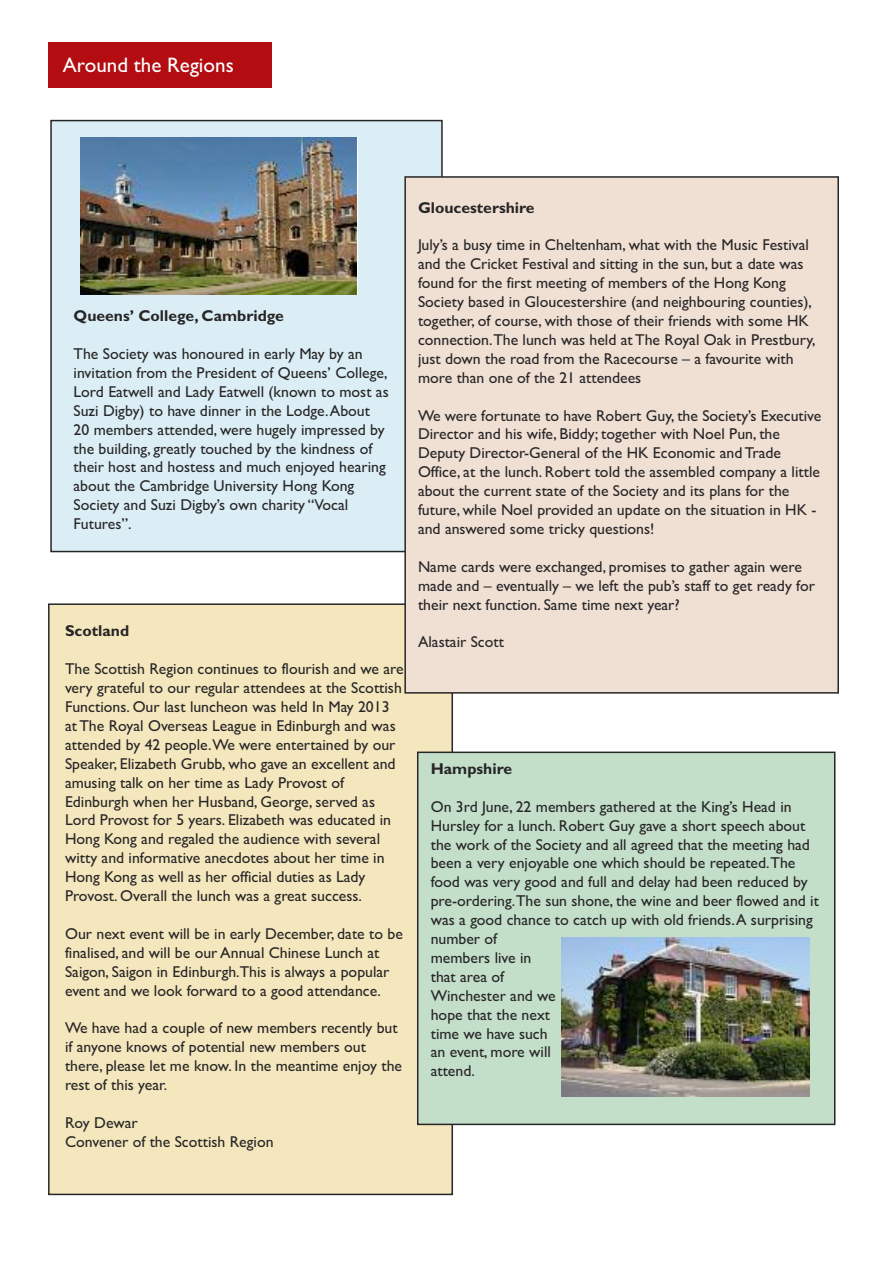
<style>
.page{position:relative;width:893px;height:1263px;background:#fff}
.page>*{position:absolute;margin:0;border:0;box-sizing:border-box;transform-origin:0 0}
.t1{font:21px "Gill Sans";color:#fff}
.t2{font:15.75px/18.9px "Gill Sans";color:#272627}
.t3{font:700 15.75px "Gill Sans";color:#272627}
</style>
<div class="page">
<div style="left:49px;top:604px;width:403px;height:590px;background:#f5e7bd"></div>
<div style="left:48px;top:43px;width:223px;height:45px;background:#b30d12"></div>
<div style="left:51px;top:121px;width:391px;height:430px;background:#dceef5"></div>
<div style="left:50px;top:120px;width:393px;height:432px;border:2px solid #272627"></div>
<div style="left:405px;top:177px;width:433px;height:516px;background:#f0dfd3"></div>
<div style="left:404px;top:176px;width:435px;height:518px;border:2px solid #272627"></div>
<div style="left:418px;top:752px;width:417px;height:372px;background:#c3dec9"></div>
<div style="left:417px;top:751px;width:418px;height:374px;border:2px solid #272627"></div>
<img style="left:561px;top:937px;width:248px;height:159px">
<img style="left:81px;top:138px;width:276px;height:156px">
<h1 class="t1" style="left:63px;top:52px;width:172px">Around the Regions</h1>
<p class="t3" style="left:74px;top:307px;width:212px">Queens’ College, Cambridge</p>
<p class="t2" style="left:74px;top:344px;width:317px">The Society was honoured in early May by an invitation from the President of Queens’ College, Lord Eatwell and Lady Eatwell (known to most as Suzi Digby) to have dinner in the Lodge.About 20 members attended, were hugely impressed by the building, greatly touched by the kindness of their host and hostess and much enjoyed hearing about the Cambridge University Hong Kong Society and Suzi Digby’s own charity “Vocal Futures”.</p>
<p class="t3" style="left:65px;top:622px;width:66px">Scotland</p>
<p class="t2" style="left:65px;top:659px;width:340px">The Scottish Region continues to flourish and we are very grateful to our regular attendees at the Scottish Functions. Our last luncheon was held In May 2013 at The Royal Overseas League in Edinburgh and was attended by 42 people.We were entertained by our Speaker, Elizabeth Grubb, who gave an excellent and amusing talk on her time as Lady Provost of Edinburgh when her Husband, George, served as Lord Provost for 5 years. Elizabeth was educated in Hong Kong and regaled the audience with several witty and informative anecdotes about her time in Hong Kong as well as her official duties as Lady Provost. Overall the lunch was a great success.</p>
<p class="t2" style="left:65px;top:924px;width:339px">Our next event will be in early December, date to be finalised, and will be our Annual Chinese Lunch at Saigon, Saigon in Edinburgh.This is always a popular event and we look forward to a good attendance.</p>
<p class="t2" style="left:65px;top:1018px;width:339px">We have had a couple of new members recently but if anyone knows of potential new members out there, please let me know. In the meantime enjoy the rest of this year.</p>
<p class="t2" style="left:65px;top:1113px;width:210px">Roy Dewar<br>Convener of the Scottish Region</p>
<p class="t3" style="left:418px;top:198px;width:118px">Gloucestershire</p>
<p class="t2" style="left:418px;top:235px;width:399px">July’s a busy time in Cheltenham, what with the Music Festival and the Cricket Festival and sitting in the sun, but a date was found for the first meeting of members of the Hong Kong Society based in Gloucestershire (and neighbouring counties), together, of course, with those of their friends with some HK connection.The lunch was held at The Royal Oak in Prestbury, just down the road from the Racecourse – a favourite with more than one of the 21 attendees</p>
<p class="t2" style="left:418px;top:406px;width:405px">We were fortunate to have Robert Guy, the Society’s Executive Director and his wife, Biddy; together with Noel Pun, the Deputy Director-General of the HK Economic and Trade Office, at the lunch. Robert told the assembled company a little about the current state of the Society and its plans for the future, while Noel provided an update on the situation in HK - and answered some tricky questions!</p>
<p class="t2" style="left:418px;top:557px;width:398px">Name cards were exchanged, promises to gather again were made and – eventually – we left the pub’s staff to get ready for their next function. Same time next year?</p>
<p class="t2" style="left:418px;top:632px;width:88px">Alastair Scott</p>
<p class="t3" style="left:431px;top:759px;width:83px">Hampshire</p>
<p class="t2" style="left:431px;top:797px;width:390px">On 3rd June, 22 members gathered at the King’s Head in Hursley for a lunch. Robert Guy gave a short speech about the work of the Society and all agreed that the meeting had been a very enjoyable one which should be repeated.The food was very good and full and delay had been reduced by pre-ordering.The sun shone, the wine and beer flowed and it was a good chance to catch up with old friends.A surprising number of<br>members live in<br>that area of<br>Winchester and we<br>hope that the next<br>time we have such<br>an event, more will<br>attend.</p>
</div>
